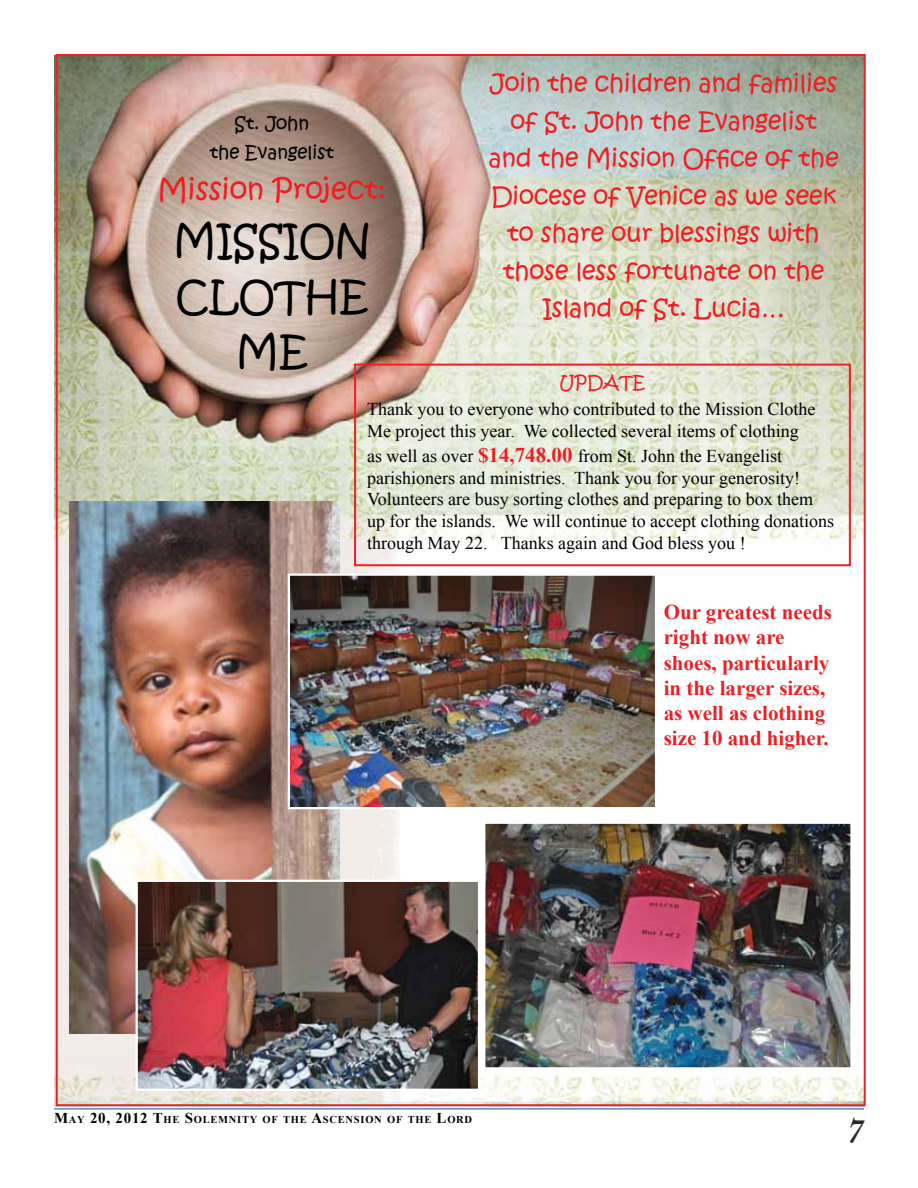
<style>
.page{position:relative;width:918px;height:1188px;background:#fff}
.page>*{position:absolute;margin:0;border:0;box-sizing:border-box;transform-origin:0 0}
.t1{font:40.5px/55.5px "Kristen ITC";color:#000;text-align:center}
.t2{font:italic 700 36px "Mrs Eaves OT";color:#292829}
.t3{font:28.5px "Kristen ITC";color:#ed1f24}
.t4{font:24px/37.5px "Kristen ITC";color:#ed1f24;text-align:center}
.t5{font:700 21px/25.2px "Times New Roman";color:#ed1f24}
.t6{font:18px/21.6px "Times New Roman";color:#000}
.t7{font:18px/28.3px "Kristen ITC";color:#000;text-align:center}
.t8{font:18px "Kristen ITC";color:#ed1f24}
.t9{font:700 10.5px "Times New Roman";letter-spacing:.07em;color:#000}
.s1{font-weight:700;font-size:21px;color:#ed1f24}
.s2{font-size:15px}
</style>
<div class="page">
<hr style="left:54px;top:1109px;width:810px;height:1px;background:#034ea2">
<img style="left:54px;top:56px;width:809px;height:509px">
<img style="left:54px;top:565px;width:382px;height:485px">
<img style="left:54px;top:1051px;width:809px;height:55px">
<img style="left:69px;top:502px;width:270px;height:531px">
<div style="left:354px;top:364px;width:497px;height:202px;border:2px solid #ed2024"></div>
<img style="left:291px;top:577px;width:363px;height:229px">
<div style="left:288px;top:574px;width:369px;height:235px;border:2px solid #fff"></div>
<img style="left:139px;top:883px;width:338px;height:205px">
<div style="left:136px;top:880px;width:344px;height:211px;border:2px solid #fff"></div>
<img style="left:486px;top:825px;width:364px;height:242px">
<div style="left:483px;top:822px;width:370px;height:248px;border:2px solid #fff"></div>
<p class="t7" style="left:210px;top:110px;width:126px">St. John<br>the Evangelist</p>
<h3 class="t3" style="left:158px;top:170px;width:230px">Mission Project:</h3>
<h1 class="t1" style="left:173px;top:213px;width:199px">MISSION<br>CLOTHE<br>ME</h1>
<h3 class="t4" style="left:489px;top:65px;width:352px">Join the children and families of St. John the Evangelist and the Mission Office of the<br>Diocese of Venice as we seek to share our blessings with those less fortunate on the<br>Island of St. Lucia…</h3>
<p class="t8" style="left:559px;top:371px;width:88px">UPDATE</p>
<p class="t6" style="left:367px;top:398px;width:450px">Thank you to everyone who contributed to the Mission Clothe<br>Me project this year. We collected several items of clothing</p>
<p class="t6" style="left:367px;top:445px;width:469px">as well as over <span class="s1">$14,748.00</span> from St. John the Evangelist parishioners and ministries. Thank you for your generosity!<br>Volunteers are busy sorting clothes and preparing to box them up for the islands. We will continue to accept clothing donations through May 22. Thanks again and God bless you !</p>
<p class="t5" style="left:664px;top:599px;width:170px">Our greatest needs right now are shoes, particularly in the larger sizes, as well as clothing size 10 and higher.</p>
<p class="t9" style="left:54px;top:1112px;width:277px"><span class="s2">M</span>AY <span class="s2">20, 2012 T</span>HE <span class="s2">S</span>OLEMNITY OF THE <span class="s2">A</span>SCE</p>
<p class="t9" style="left:346px;top:1112px;width:128px">NSION OF THE <span class="s2">L</span>ORD</p>
<h2 class="t2" style="left:848px;top:1106px;width:17px">7</h2>
</div>
